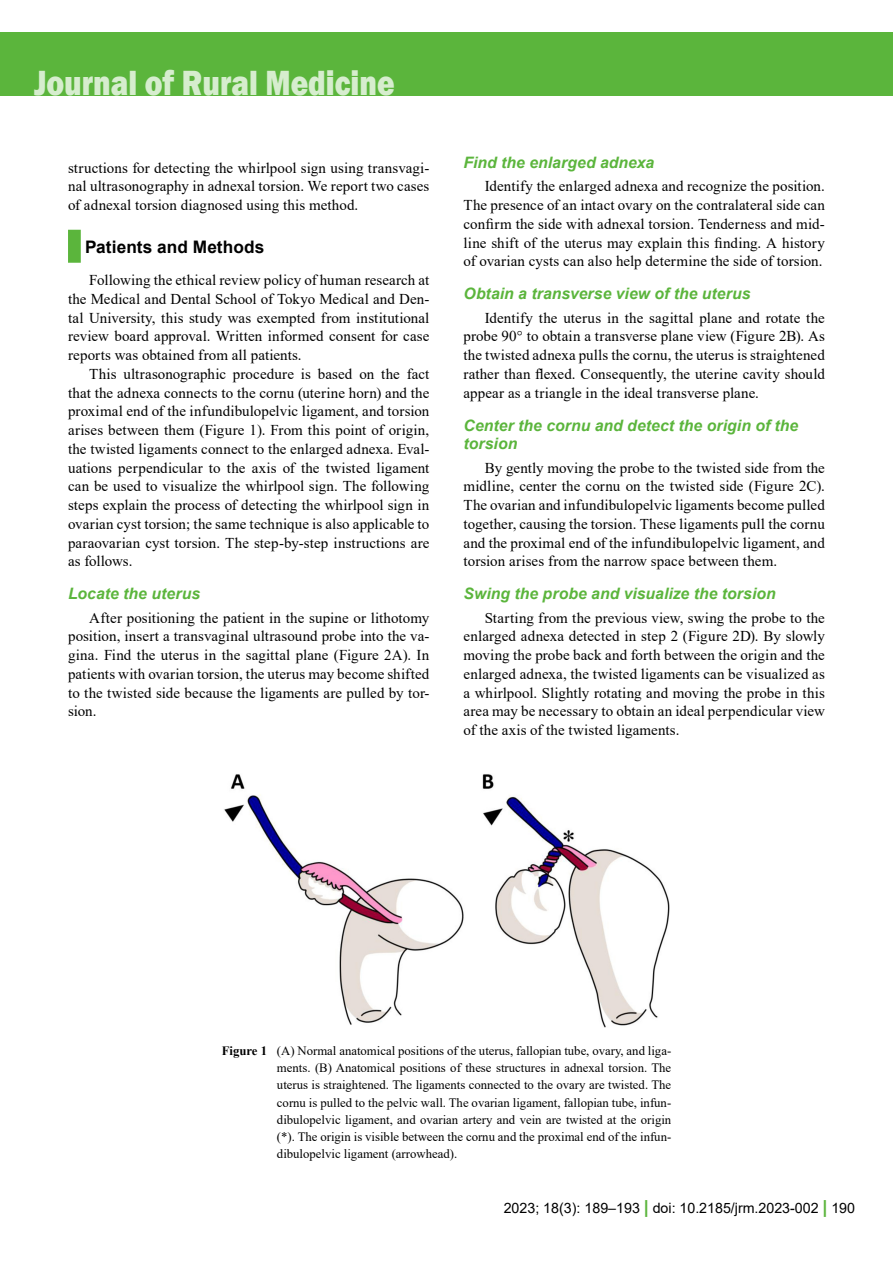
<style>
.page{position:relative;width:893px;height:1263px;background:#fff}
.page>*{position:absolute;margin:0;border:0;box-sizing:border-box;transform-origin:0 0}
.t1{font:800 36px "Franklin Gothic";color:#d6edce;scale:.83 1}
.t2{font:700 17.25px "Arial";color:#000}
.t3{font:italic 700 15.75px/18.8px "Arial";letter-spacing:.005em;color:#5bb53c}
.t4{font:15px/18.8px "Times New Roman";letter-spacing:.005em;color:#000;text-align:justify}
.t5{font:14.25px "Arial";color:#000}
.t6{font:12.75px/17.2px "Times New Roman";color:#000;text-align:justify}
.s1{font-weight:700}
.s2{font-weight:700;font-size:18px;color:#5bb53c}
</style>
<div class="page">
<div style="left:0;top:32px;width:893px;height:64px;background:#5bb53c"></div>
<div style="left:68px;top:230px;width:13px;height:33px;background:#5bb53c"></div>
<img style="left:224px;top:774px;width:446px;height:253px">
<h1 class="t1" style="left:34px;top:59px;width:436px">Journal of Rural Medicine</h1>
<p class="t4" style="left:68px;top:158px;width:363px">structions for detecting the whirlpool sign using transvagi&shy;nal ultrasonography in adnexal torsion. We report two cases of adnexal torsion diagnosed using this method.</p>
<p class="t2" style="left:85px;top:235px;width:181px">Patients and Methods</p>
<p class="t4" style="left:68px;top:270px;width:363px;text-indent:21px">Following the ethical review policy of human research at the Medical and Dental School of Tokyo Medical and Den&shy;tal University, this study was exempted from institutional review board approval. Written informed consent for case reports was obtained from all patients.</p>
<p class="t4" style="left:68px;top:364px;width:363px;text-indent:21px">This ultrasonographic procedure is based on the fact that the adnexa connects to the cornu (uterine horn) and the proximal end of the infundibulopelvic ligament, and torsion arises between them (Figure 1). From this point of origin, the twisted ligaments connect to the enlarged adnexa. Eval&shy;uations perpendicular to the axis of the twisted ligament can be used to visualize the whirlpool sign. The following steps explain the process of detecting the whirlpool sign in ovarian cyst torsion; the same technique is also applicable to paraovarian cyst torsion. The step-by-step instructions are as follows.</p>
<p class="t3" style="left:68px;top:585px;width:134px">Locate the uterus</p>
<p class="t4" style="left:68px;top:608px;width:363px;text-indent:21px">After positioning the patient in the supine or lithotomy position, insert a transvaginal ultrasound probe into the va&shy;gina. Find the uterus in the sagittal plane (Figure 2A). In patients with ovarian torsion, the uterus may become shifted to the twisted side because the ligaments are pulled by tor&shy;sion.</p>
<p class="t3" style="left:463px;top:154px;width:192px">Find the enlarged adnexa</p>
<p class="t4" style="left:463px;top:176px;width:363px;text-indent:21px">Identify the enlarged adnexa and recognize the position.<br>The presence of an intact ovary on the contralateral side can confirm the side with adnexal torsion. Tenderness and mid&shy;line shift of the uterus may explain this finding. A history of ovarian cysts can also help determine the side of torsion.</p>
<p class="t3" style="left:463px;top:285px;width:289px">Obtain a transverse view of the uterus</p>
<p class="t4" style="left:463px;top:308px;width:363px;text-indent:21px">Identify the uterus in the sagittal plane and rotate the probe 90° to obtain a transverse plane view (Figure 2B). As the twisted adnexa pulls the cornu, the uterus is straightened rather than flexed. Consequently, the uterine cavity should appear as a triangle in the ideal transverse plane.</p>
<p class="t3" style="left:463px;top:416px;width:336px">Center the cornu and detect the origin of the torsion</p>
<p class="t4" style="left:463px;top:458px;width:363px;text-indent:21px">By gently moving the probe to the twisted side from the midline, center the cornu on the twisted side (Figure 2C).<br>The ovarian and infundibulopelvic ligaments become pulled together, causing the torsion. These ligaments pull the cornu and the proximal end of the infundibulopelvic ligament, and torsion arises from the narrow space between them.</p>
<p class="t3" style="left:463px;top:585px;width:314px">Swing the probe and visualize the torsion</p>
<p class="t4" style="left:463px;top:608px;width:363px;text-indent:21px">Starting from the previous view, swing the probe to the enlarged adnexa detected in step 2 (Figure 2D). By slowly moving the probe back and forth between the origin and the enlarged adnexa, the twisted ligaments can be visualized as a whirlpool. Slightly rotating and moving the probe in this area may be necessary to obtain an ideal perpendicular view of the axis of the twisted ligaments.</p>
<p class="t6" style="left:277px;top:1041px;width:396px;text-indent:-55px"><span class="s1">Figure 1</span> (A) Normal anatomical positions of the uterus, fallopian tube, ovary, and liga&shy;ments. (B) Anatomical positions of these structures in adnexal torsion. The uterus is straightened. The ligaments connected to the ovary are twisted. The cornu is pulled to the pelvic wall. The ovarian ligament, fallopian tube, infun&shy;dibulopelvic ligament, and ovarian artery and vein are twisted at the origin (*). The origin is visible between the cornu and the proximal end of the infun&shy;dibulopelvic ligament (arrowhead).</p>
<p class="t5" style="left:504px;top:1198px;width:353px">2023; 18(3): 189–193 <span class="s2">|</span> doi: 10.2185/jrm.2023-002 <span class="s2">|</span> 190</p>
</div>
